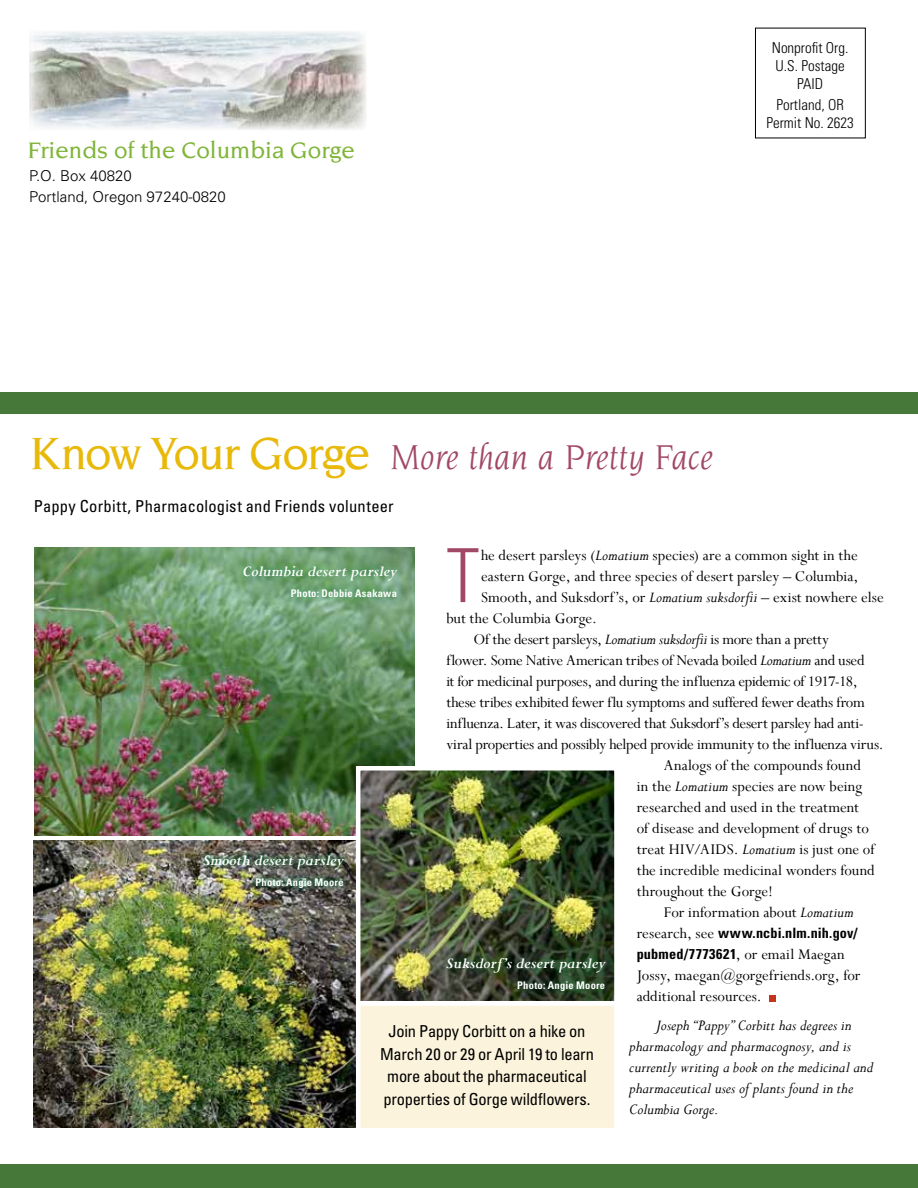
<style>
.page{position:relative;width:918px;height:1188px;background:#fff}
.page>*{position:absolute;margin:0;border:0;box-sizing:border-box;transform-origin:0 0}
.t1{font:300 condensed 74.7px "Univers";color:#a24867}
.t2{font:italic 37.35px "Novarese";letter-spacing:-.005em;color:#a24867}
.t3{font:500 24.3px "Novarese";color:#80b539}
.t4{font:16.5px/21px "Perpetua";letter-spacing:-.005em;color:#000}
.t5{font:italic 16.5px/21px "Perpetua";color:#000}
.t6{font:condensed 16.5px/22.5px "Univers";letter-spacing:-.005em;color:#000;text-align:center}
.t7{font:italic 700 16.5px "Perpetua";color:#fff}
.t8{font:condensed 16.5px "Univers";letter-spacing:.015em;color:#000}
.t9{font:300 condensed 15px/18px "Univers";color:#000;text-align:center}
.t10{font:300 15px/21px "Univers";color:#000}
.t11{font:700 condensed 14.25px/21px "Univers";letter-spacing:.01em;color:#000}
.t12{font:700 condensed 10.5px "Univers";letter-spacing:.025em;color:#fff}
.s1{font-weight:500;font-style:normal;font-size:48.75px;color:#e8b909}
.s2{font-style:italic}
.s3{font-family:"Perpetua";font-weight:400;font-stretch:normal;font-size:16.5px}
</style>
<div class="page">
<img style="left:34px;top:841px;width:322px;height:286px">
<div style="left:0;top:1165px;width:918px;height:23px;background:#457839"></div>
<img style="left:29px;top:31px;width:337px;height:99px">
<div style="left:755px;top:28px;width:111px;height:110px;border:1px solid #000"></div>
<div style="left:0;top:392px;width:918px;height:22px;background:#457839"></div>
<img style="left:34px;top:548px;width:381px;height:287px">
<div style="left:769px;top:995px;width:7px;height:6px;background:#c5351c"></div>
<div style="left:235px;top:557px;width:171px;height:49px;background:#007931;opacity:.75"></div>
<img style="left:198px;top:849px;width:152px;height:45px">
<div style="left:356px;top:1001px;width:263px;height:131px;background:#fbf3db;border:4px solid #fff"></div>
<img style="left:361px;top:771px;width:253px;height:229px">
<div style="left:356px;top:766px;width:263px;height:239px;border:4px solid #fff"></div>
<div style="left:438px;top:949px;width:176px;height:52px;background:#007931;opacity:.75"></div>
<h3 class="t3" style="left:27px;top:136px;width:330px">Friends of the Columbia Gorge</h3>
<p class="t10" style="left:29px;top:165px;width:198px">P.O. Box 40820<br>Portland, Oregon 97240-0820</p>
<p class="t9" style="left:772px;top:38px;width:78px">Nonprofit Org.<br>U.S. Postage<br>PAID</p>
<p class="t9" style="left:766px;top:95px;width:89px">Portland, OR<br>Permit No. 2623</p>
<h2 class="t2" style="left:29px;top:437px;width:685px"><span class="s1">Know Your Gorge</span> More than a Pretty Face</h2>
<p class="t8" style="left:34px;top:496px;width:361px">Pappy Corbitt, Pharmacologist and Friends volunteer</p>
<h1 class="t1" style="left:446px;top:531px;width:35px">T</h1>
<p class="t4" style="left:481px;top:545px;width:378px">he desert parsleys (<span class="s2">Lomatium</span> species) are a common sight in the</p>
<p class="t7" style="left:243px;top:561px;width:156px">Columbia desert parsley</p>
<p class="t12" style="left:291px;top:587px;width:108px">Photo: Debbie Asakawa</p>
<p class="t4" style="left:481px;top:566px;width:379px">eastern Gorge, and three species of desert parsley – Columbia,</p>
<p class="t4" style="left:481px;top:587px;width:404px">Smooth, and Suksdorf’s, or <span class="s2">Lomatium suksdorfii</span> – exist nowhere else</p>
<p class="t4" style="left:446px;top:608px;width:152px">but the Columbia Gorge.</p>
<p class="t4" style="left:473px;top:629px;width:357px">Of the desert parsleys, <span class="s2">Lomatium suksdorfii</span> is more than a pretty</p>
<p class="t4" style="left:446px;top:650px;width:420px">flower. Some Native American tribes of Nevada boiled <span class="s2">Lomatium</span> and used</p>
<p class="t4" style="left:446px;top:671px;width:413px">it for medicinal purposes, and during the influenza epidemic of 1917-18,</p>
<p class="t4" style="left:446px;top:692px;width:420px">these tribes exhibited fewer flu symptoms and suffered fewer deaths from</p>
<p class="t4" style="left:446px;top:713px;width:419px">influenza. Later, it was discovered that <span class="s2">S</span>uksdorf’s desert parsley had anti-</p>
<p class="t4" style="left:446px;top:734px;width:439px">viral properties and possibly helped provide immunity to the influenza virus.</p>
<p class="t4" style="left:664px;top:755px;width:199px">Analogs of the compounds found</p>
<p class="t4" style="left:637px;top:776px;width:227px">in the <span class="s2">Lomatium</span> species are now being</p>
<p class="t4" style="left:637px;top:797px;width:224px">researched and used in the treatment</p>
<p class="t4" style="left:637px;top:818px;width:234px">of disease and development of drugs to</p>
<p class="t4" style="left:637px;top:839px;width:239px">treat HIV/AIDS. <span class="s2">Lomatium</span> is just one of</p>
<p class="t4" style="left:637px;top:860px;width:240px">the incredible medicinal wonders found</p>
<p class="t4" style="left:637px;top:881px;width:138px">throughout the Gorge!</p>
<p class="t4" style="left:664px;top:902px;width:191px">For information about <span class="s2">Lomatium</span></p>
<p class="t11" style="left:637px;top:922px;width:222px"><span class="s3">research, see</span> www.ncbi.nlm.nih.gov/ pubmed/7773621<span class="s3">, or email Maegan</span></p>
<p class="t4" style="left:637px;top:965px;width:225px">Jossy, maegan@gorgefriends.org, for additional resources.</p>
<p class="t7" style="left:203px;top:850px;width:142px">Smooth desert parsley</p>
<p class="t12" style="left:255px;top:875px;width:90px">Photo: Angie Moore</p>
<p class="t7" style="left:446px;top:953px;width:160px">Suksdorf’s desert parsley</p>
<p class="t12" style="left:517px;top:979px;width:90px">Photo: Angie Moore</p>
<p class="t6" style="left:380px;top:1020px;width:215px">Join Pappy Corbitt on a hike on<br>March 20 or 29 or April 19 to learn more about the pharmaceutical properties of Gorge wildflowers.</p>
<p class="t5" style="left:629px;top:1014px;width:246px;text-indent:27px">Joseph “Pappy” Corbitt has degrees in pharmacology and pharmacognosy, and is currently writing a book on the medicinal and pharmaceutical uses of plants found in the Columbia Gorge.</p>
</div>
